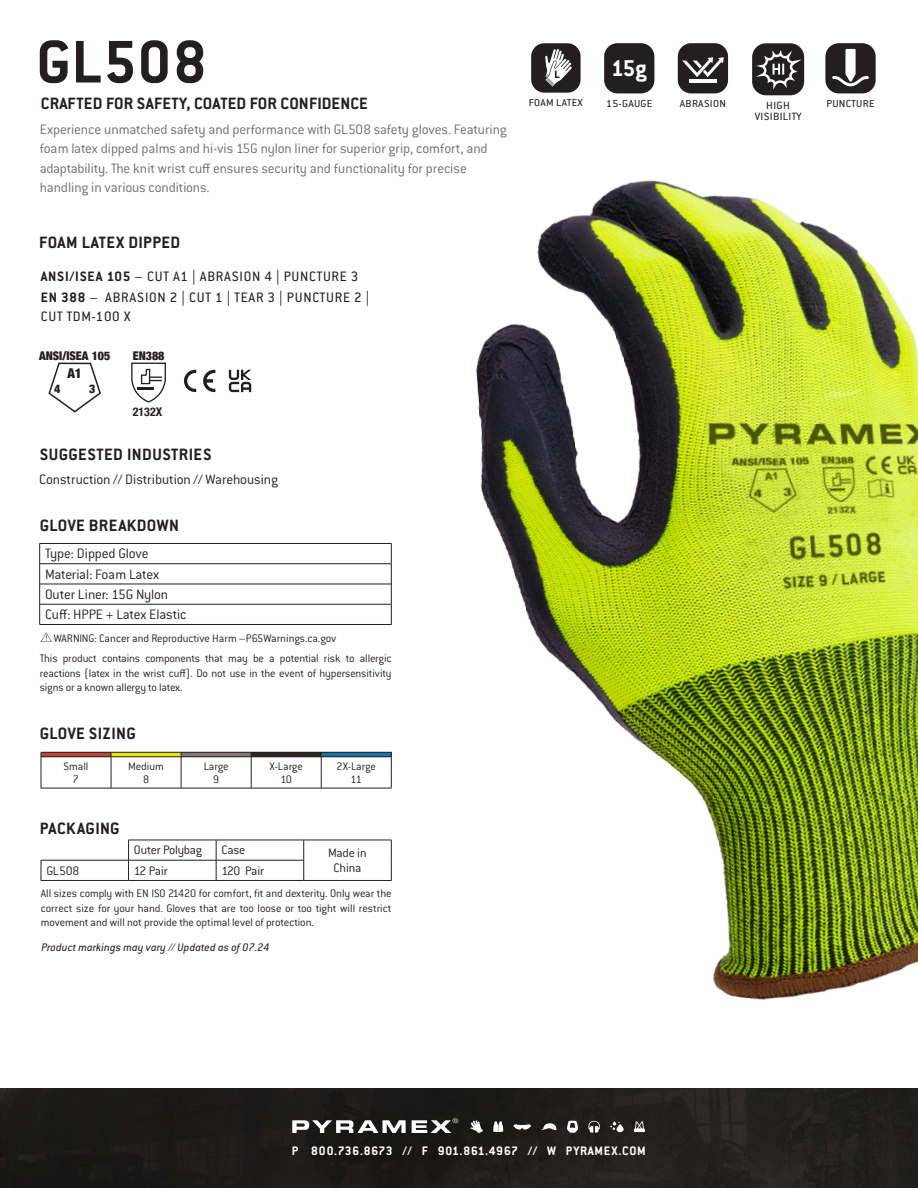
<style>
.page{position:relative;width:918px;height:1188px;background:#fff}
.page>*{position:absolute;margin:0;border:0;box-sizing:border-box;transform-origin:0 0}
.Model_Name{font:700 66px "Conduit ITC Std";letter-spacing:.02em;color:#231f20}
.t1{font:700 25.2px "Conduit ITC Std";color:#fff}
.Description___no_rule{font:700 18px "Conduit ITC Std";letter-spacing:.02em;color:#231f20}
.Description___no_rule-2{font:300 15px/19.5px "Conduit ITC Std";letter-spacing:-.005em;color:#6c6d70}
.Description___no_rule-3{font:300 15px "Conduit ITC Std";letter-spacing:-.01em;color:#231f20}
.Description___no_rule-4{font:15px/19.5px "Conduit ITC Std";letter-spacing:.05em;color:#231f20}
.Part_No{font:300 15px "Conduit ITC Std";letter-spacing:-.01em;color:#231f20}
.Part_No-2{font:300 13.5px "Conduit ITC Std";letter-spacing:-.015em;color:#231f20}
.t2{font:700 13.5px "Conduit ITC Std";letter-spacing:.05em;color:#fff}
.t3{font:900 condensed 13.5px "Helvetica Neue";color:#231f20}
.Description___no_rule-5{font:300 12px/14.4px "Conduit ITC Std";letter-spacing:-.01em;color:#231f20;text-align:justify}
.t4{font:italic 12px "Conduit ITC Std";letter-spacing:.01em;color:#231f20}
.t5{font:900 condensed 12px "Helvetica Neue";color:#231f20}
.t6{font:700 condensed 12px "Helvetica Neue";color:#231f20}
.t7{font:11.55px "Conduit ITC Std";letter-spacing:.025em;color:#231f20;scale:1.07 1}
.t8{font:11.1px "Conduit ITC Std";letter-spacing:.025em;color:#231f20;scale:1.07 1}
.t9{font:10.95px "Conduit ITC Std";letter-spacing:.025em;color:#231f20;scale:1.07 1}
.s1{font-weight:700}
</style>
<div class="page">
<img style="left:0;top:1088px;width:918px;height:100px">
<svg style="left:634px;top:1121px;width:11px;height:11px"></svg>
<svg style="left:610px;top:1121px;width:14px;height:11px"></svg>
<svg style="left:470px;top:1120px;width:13px;height:13px"></svg>
<svg style="left:493px;top:1121px;width:10px;height:11px"></svg>
<svg style="left:588px;top:1121px;width:12px;height:12px"></svg>
<svg style="left:567px;top:1121px;width:11px;height:12px"></svg>
<svg style="left:513px;top:1124px;width:18px;height:6px"></svg>
<svg style="left:541px;top:1122px;width:16px;height:8px"></svg>
<svg style="left:292px;top:1118px;width:166px;height:15px"></svg>
<img style="left:371px;top:180px;width:547px;height:820px">
<div style="left:41px;top:752px;width:70px;height:5px;background:#c14334"></div>
<div style="left:111px;top:752px;width:70px;height:5px;background:#e5e90b"></div>
<div style="left:181px;top:752px;width:70px;height:5px;background:#867770"></div>
<div style="left:251px;top:752px;width:70px;height:5px;background:#2b2824"></div>
<div style="left:321px;top:752px;width:70px;height:5px;background:#1376a9"></div>
<svg style="left:41px;top:753px;width:1px;height:35px"></svg>
<svg style="left:111px;top:753px;width:1px;height:35px"></svg>
<svg style="left:181px;top:753px;width:1px;height:35px"></svg>
<svg style="left:251px;top:758px;width:1px;height:30px"></svg>
<svg style="left:321px;top:753px;width:1px;height:35px"></svg>
<svg style="left:391px;top:752px;width:1px;height:36px"></svg>
<hr style="left:41px;top:788px;width:70px;height:1px;background:#231f20">
<hr style="left:111px;top:788px;width:70px;height:1px;background:#231f20">
<hr style="left:181px;top:788px;width:70px;height:1px;background:#231f20">
<hr style="left:251px;top:788px;width:70px;height:1px;background:#231f20">
<hr style="left:321px;top:788px;width:70px;height:1px;background:#231f20">
<hr style="left:41px;top:752px;width:70px;height:1px;background:#231f20">
<hr style="left:111px;top:752px;width:70px;height:1px;background:#231f20">
<hr style="left:181px;top:752px;width:70px;height:1px;background:#231f20">
<hr style="left:251px;top:752px;width:70px;height:1px;background:#231f20">
<hr style="left:321px;top:752px;width:70px;height:1px;background:#231f20">
<hr style="left:41px;top:757px;width:70px;height:1px;background:#231f20">
<hr style="left:111px;top:757px;width:70px;height:1px;background:#231f20">
<hr style="left:181px;top:757px;width:70px;height:1px;background:#231f20">
<hr style="left:251px;top:757px;width:70px;height:1px;background:#231f20">
<hr style="left:321px;top:757px;width:70px;height:1px;background:#231f20">
<hr style="left:39px;top:543px;width:353px;height:1px;background:#231f20">
<hr style="left:40px;top:563px;width:351px;height:1px;background:#231f20">
<hr style="left:40px;top:584px;width:351px;height:1px;background:#231f20">
<hr style="left:40px;top:604px;width:351px;height:1px;background:#231f20">
<hr style="left:39px;top:624px;width:353px;height:1px;background:#231f20">
<svg style="left:39px;top:544px;width:1px;height:80px"></svg>
<svg style="left:391px;top:544px;width:1px;height:80px"></svg>
<svg style="left:41px;top:633px;width:11px;height:9px"></svg>
<hr style="left:128px;top:840px;width:88px;height:1px;background:#231f20">
<hr style="left:216px;top:840px;width:88px;height:1px;background:#231f20">
<hr style="left:304px;top:840px;width:87px;height:1px;background:#231f20">
<hr style="left:41px;top:860px;width:88px;height:1px;background:#231f20">
<hr style="left:129px;top:860px;width:87px;height:1px;background:#231f20">
<hr style="left:216px;top:860px;width:88px;height:1px;background:#231f20">
<hr style="left:41px;top:880px;width:88px;height:1px;background:#231f20">
<hr style="left:129px;top:880px;width:87px;height:1px;background:#231f20">
<hr style="left:216px;top:880px;width:88px;height:1px;background:#231f20">
<hr style="left:304px;top:880px;width:87px;height:1px;background:#231f20">
<svg style="left:41px;top:860px;width:1px;height:20px"></svg>
<svg style="left:128px;top:840px;width:1px;height:40px"></svg>
<svg style="left:216px;top:840px;width:1px;height:40px"></svg>
<svg style="left:303px;top:840px;width:1px;height:40px"></svg>
<svg style="left:391px;top:840px;width:1px;height:40px"></svg>
<svg style="left:48px;top:362px;width:53px;height:51px"></svg>
<svg style="left:229px;top:370px;width:22px;height:22px"></svg>
<svg style="left:184px;top:370px;width:12px;height:22px"></svg>
<svg style="left:203px;top:370px;width:12px;height:22px"></svg>
<svg style="left:131px;top:363px;width:35px;height:40px"></svg>
<div style="left:604px;top:43px;width:50px;height:50px;background:#231f20;border-radius:13px"></div>
<div style="left:678px;top:43px;width:50px;height:50px;background:#231f20;border-radius:13px"></div>
<svg style="left:682px;top:57px;width:42px;height:20px"></svg>
<hr style="left:689px;top:79px;width:28px;height:4px;background:#fff">
<div style="left:825px;top:43px;width:51px;height:50px;background:#231f20;border-radius:13px"></div>
<svg style="left:832px;top:49px;width:37px;height:37px"></svg>
<div style="left:752px;top:43px;width:52px;height:52px;background:#231f20;border-radius:14px"></div>
<svg style="left:756px;top:50px;width:46px;height:40px"></svg>
<div style="left:531px;top:43px;width:50px;height:50px;background:#231f20;border-radius:13px"></div>
<svg style="left:545px;top:49px;width:27px;height:38px"></svg>
<p class="Model_Name" style="left:36px;top:22px;width:172px">GL508</p>
<p class="Description___no_rule" style="left:41px;top:92px;width:329px">CRAFTED FOR SAFETY, COATED FOR CONFIDENCE</p>
<p class="Description___no_rule-2" style="left:40px;top:119px;width:469px">Experience unmatched safety and performance with GL508 safety gloves. Featuring foam latex dipped palms and hi-vis 15G nylon liner for superior grip, comfort, and adaptability. The knit wrist cuff ensures security and functionality for precise handling in various conditions.</p>
<p class="Description___no_rule" style="left:39px;top:231px;width:142px">FOAM LATEX DIPPED</p>
<p class="Description___no_rule-4" style="left:41px;top:267px;width:319px"><span class="s1">ANSI/ISEA 105</span> – CUT A1 | ABRASION 4 | PUNCTURE 3</p>
<p class="Description___no_rule-4" style="left:41px;top:287px;width:330px"><span class="s1">EN 388</span> – ABRASION 2 | CUT 1 | TEAR 3 | PUNCTURE 2 |<br>CUT TDM-100 X</p>
<p class="t5" style="left:39px;top:345px;width:73px">ANSI/ISEA 105</p>
<p class="t3" style="left:67px;top:362px;width:16px">A1</p>
<p class="t5" style="left:54px;top:379px;width:8px">4</p>
<p class="t5" style="left:89px;top:379px;width:8px">3</p>
<p class="t5" style="left:133px;top:345px;width:33px">EN388</p>
<p class="t6" style="left:133px;top:401px;width:31px">2132X</p>
<p class="Description___no_rule" style="left:40px;top:444px;width:173px">SUGGESTED INDUSTRIES</p>
<p class="Description___no_rule-3" style="left:39px;top:470px;width:240px">Construction // Distribution // Warehousing</p>
<p class="Description___no_rule" style="left:40px;top:514px;width:141px">GLOVE BREAKDOWN</p>
<p class="Part_No" style="left:45px;top:545px;width:105px">Type: Dipped Glove</p>
<p class="Description___no_rule-3" style="left:45px;top:565px;width:116px">Material: Foam Latex</p>
<p class="Description___no_rule-3" style="left:45px;top:585px;width:125px">Outer Liner: 15G Nylon</p>
<p class="Description___no_rule-3" style="left:45px;top:605px;width:143px">Cuff: HPPE + Latex Elastic</p>
<p class="Description___no_rule-5" style="left:54px;top:631px;width:284px">WARNING: Cancer and Reproductive Harm –P65Warnings.ca.gov</p>
<p class="Description___no_rule-5" style="left:40px;top:651px;width:353px">This product contains components that may be a potential risk to allergic reactions (latex in the wrist cuff). Do not use in the event of hypersensitivity signs or a known allergy to latex.</p>
<p class="Description___no_rule" style="left:40px;top:723px;width:98px">GLOVE SIZING</p>
<p class="Description___no_rule-5" style="left:64px;top:758px;width:26px">Small</p>
<p class="Description___no_rule-5" style="left:128px;top:758px;width:37px">Medium</p>
<p class="Description___no_rule-5" style="left:204px;top:758px;width:26px">Large</p>
<p class="Description___no_rule-5" style="left:270px;top:758px;width:35px">X-Large</p>
<p class="Description___no_rule-5" style="left:337px;top:758px;width:41px">2X-Large</p>
<p class="Description___no_rule-5" style="left:73px;top:771px;width:8px">7</p>
<p class="Description___no_rule-5" style="left:143px;top:771px;width:8px">8</p>
<p class="Description___no_rule-5" style="left:213px;top:771px;width:8px">9</p>
<p class="Description___no_rule-5" style="left:280px;top:771px;width:13px">10</p>
<p class="Description___no_rule-5" style="left:350px;top:771px;width:13px">11</p>
<p class="Description___no_rule" style="left:40px;top:817px;width:82px">PACKAGING</p>
<p class="Part_No-2" style="left:134px;top:842px;width:70px">Outer Polybag</p>
<p class="Part_No-2" style="left:222px;top:842px;width:25px">Case</p>
<p class="Part_No-2" style="left:328px;top:845px;width:40px">Made in</p>
<p class="Part_No-2" style="left:46px;top:862px;width:35px">GL508</p>
<p class="Part_No-2" style="left:134px;top:862px;width:35px">12 Pair</p>
<p class="Part_No-2" style="left:222px;top:862px;width:44px">120 Pair</p>
<p class="Part_No-2" style="left:333px;top:860px;width:30px">China</p>
<p class="Description___no_rule-5" style="left:41px;top:886px;width:352px">All sizes comply with EN ISO 21420 for comfort, fit and dexterity. Only wear the correct size for your hand. Gloves that are too loose or too tight will restrict movement and will not provide the optimal level of protection.</p>
<p class="t4" style="left:42px;top:940px;width:230px">Product markings may vary // Updated as of 07.24</p>
<p class="t9" style="left:529px;top:95px;width:52px">FOAM LATEX</p>
<p class="t1" style="left:611px;top:53px;width:37px">15g</p>
<p class="t8" style="left:606px;top:96px;width:45px">15-GAUGE</p>
<p class="t8" style="left:680px;top:96px;width:45px">ABRASION</p>
<p class="t7" style="left:766px;top:98px;width:24px">HIGH</p>
<p class="t8" style="left:827px;top:96px;width:47px">PUNCTURE</p>
<p class="t7" style="left:755px;top:109px;width:45px">VISIBILITY</p>
<p class="t2" style="left:292px;top:1143px;width:356px">P 800.736.8673 // F 901.861.4967 // W PYRAMEX.COM</p>
</div>
